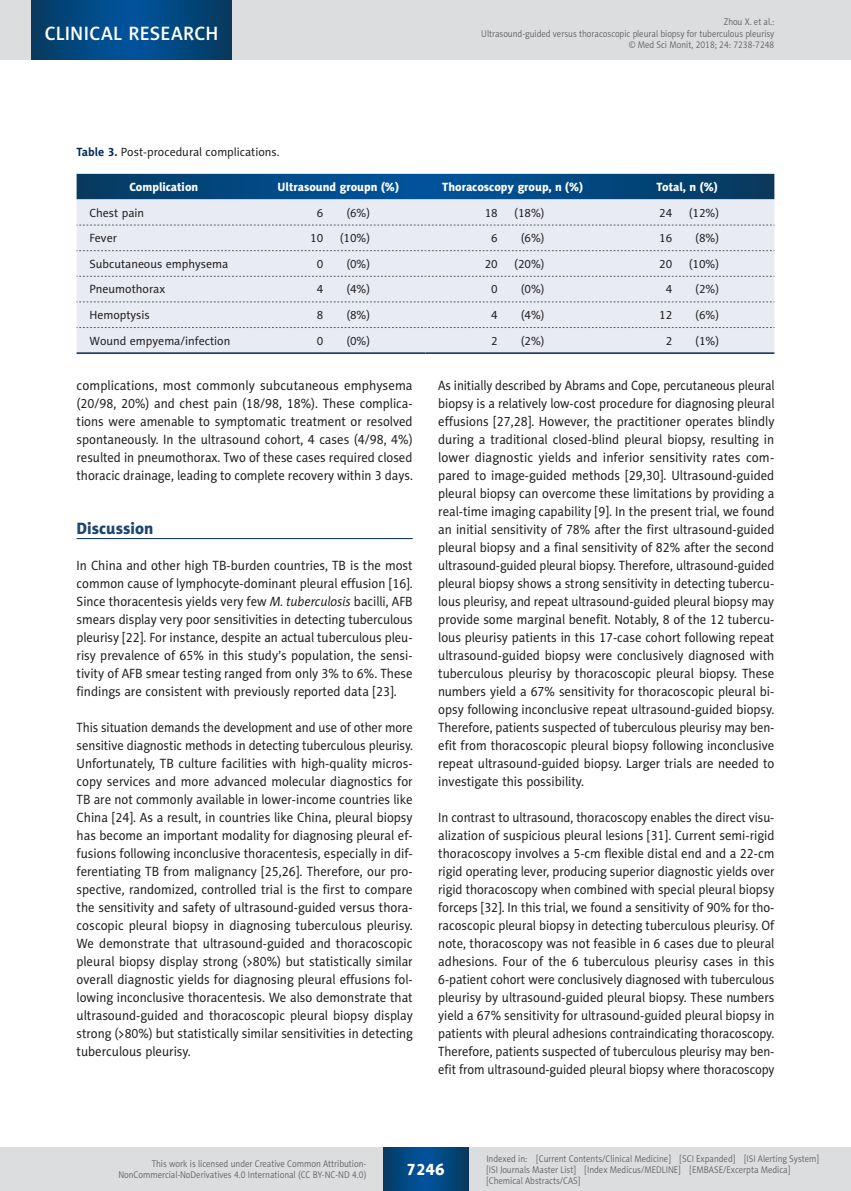
<style>
.page{position:relative;width:851px;height:1191px;background:#fff}
.page>*{position:absolute;margin:0;border:0;box-sizing:border-box;transform-origin:0 0}
.t1{font:19.5px "Naomi Sans EFN Medium";letter-spacing:.015em;color:#fff}
.MSM_Headline_1{font:16.5px "Naomi Sans EFN Heavy";color:#1a4574}
.t2{font:16.5px "Naomi Sans EFN Heavy";color:#fff}
.MSM_Body{font:13.5px/18px "Naomi Sans EFN";color:#231f20;text-align:justify;scale:.93 1}
.MSM_Body-2{font:13.5px/18px "Naomi Sans EFN";color:#231f20;text-align:justify;scale:.95 1}
.MSM_Body-3{font:13.5px/18px "Naomi Sans EFN";color:#231f20;text-align:justify;scale:.96 1}
.MSM_Tabela_zawartosc{font:12px "Naomi Sans EFN";color:#231f20}
.MSM_Tabela_Head{font:12px "Naomi Sans EFN Heavy";color:#fff}
.MSM_Tabela_tytul{font:12px "Naomi Sans EFN";color:#231f20}
.t3{font:9.75px/11.2px "Naomi Sans EFN Light";color:#57585a;text-align:right;scale:.9 1}
.s1{font-weight:700;color:#00295c}
.s2{font-style:italic}
</style>
<div class="page">
<hr style="left:77px;top:538px;width:335px;height:1px;background:#00295c">
<svg style="left:77px;top:174px;width:697px;height:25px;background:#02477e"></svg>
<div style="left:77px;top:199px;width:697px;height:153px;background:#e8ebf2"></div>
<svg style="left:77px;top:225px;width:697px;height:1px"></svg>
<svg style="left:77px;top:250px;width:697px;height:1px"></svg>
<svg style="left:77px;top:276px;width:697px;height:1px"></svg>
<svg style="left:77px;top:302px;width:697px;height:1px"></svg>
<svg style="left:77px;top:327px;width:697px;height:1px"></svg>
<hr style="left:77px;top:352px;width:174px;height:2px;background:#00295c">
<hr style="left:251px;top:352px;width:174px;height:2px;background:#00295c">
<hr style="left:425px;top:352px;width:175px;height:2px;background:#00295c">
<hr style="left:600px;top:352px;width:174px;height:2px;background:#00295c">
<div style="left:0;top:1148px;width:850px;height:43px;background:#dcdddf"></div>
<svg style="left:383px;top:1147px;width:85px;height:43px;background:#02477e"></svg>
<div style="left:0;top:0;width:850px;height:60px;background:#dcdddf"></div>
<hr style="left:850px;top:0;width:1px;height:60px;background:#dcdddf">
<svg style="left:32px;top:0;width:200px;height:60px;background:#02477e"></svg>
<h1 class="t1" style="left:45px;top:22px;width:175px">CLINICAL RESEARCH</h1>
<p class="MSM_Tabela_tytul" style="left:77px;top:145px;width:204px"><span class="s1">Table 3.</span> Post-procedural complications.</p>
<p class="t3" style="left:481px;top:16px;width:327px">Zhou X. et al.:<br>Ultrasound-guided versus thoracoscopic pleural biopsy for tuberculous pleurisy © Med Sci Monit, 2018; 24: 7238-7248</p>
<p class="MSM_Tabela_Head" style="left:129px;top:180px;width:70px">Complication</p>
<p class="MSM_Tabela_Head" style="left:277px;top:180px;width:123px">Ultrasound groupn (%)</p>
<p class="MSM_Tabela_Head" style="left:442px;top:180px;width:142px">Thoracoscopy group, n (%)</p>
<p class="MSM_Tabela_Head" style="left:656px;top:180px;width:63px">Total, n (%)</p>
<p class="MSM_Tabela_zawartosc" style="left:89px;top:206px;width:56px">Chest pain</p>
<p class="MSM_Tabela_zawartosc" style="left:317px;top:206px;width:8px">6</p>
<p class="MSM_Tabela_zawartosc" style="left:346px;top:206px;width:25px">(6%)</p>
<p class="MSM_Tabela_zawartosc" style="left:484px;top:206px;width:15px">18</p>
<p class="MSM_Tabela_zawartosc" style="left:514px;top:206px;width:32px">(18%)</p>
<p class="MSM_Tabela_zawartosc" style="left:659px;top:206px;width:15px">24</p>
<p class="MSM_Tabela_zawartosc" style="left:688px;top:206px;width:32px">(12%)</p>
<p class="MSM_Tabela_zawartosc" style="left:89px;top:231px;width:29px">Fever</p>
<p class="MSM_Tabela_zawartosc" style="left:310px;top:231px;width:15px">10</p>
<p class="MSM_Tabela_zawartosc" style="left:340px;top:231px;width:32px">(10%)</p>
<p class="MSM_Tabela_zawartosc" style="left:491px;top:231px;width:8px">6</p>
<p class="MSM_Tabela_zawartosc" style="left:520px;top:231px;width:25px">(6%)</p>
<p class="MSM_Tabela_zawartosc" style="left:659px;top:231px;width:15px">16</p>
<p class="MSM_Tabela_zawartosc" style="left:695px;top:231px;width:25px">(8%)</p>
<p class="MSM_Tabela_zawartosc" style="left:89px;top:257px;width:140px">Subcutaneous emphysema</p>
<p class="MSM_Tabela_zawartosc" style="left:317px;top:257px;width:8px">0</p>
<p class="MSM_Tabela_zawartosc" style="left:346px;top:257px;width:25px">(0%)</p>
<p class="MSM_Tabela_zawartosc" style="left:484px;top:257px;width:15px">20</p>
<p class="MSM_Tabela_zawartosc" style="left:514px;top:257px;width:32px">(20%)</p>
<p class="MSM_Tabela_zawartosc" style="left:659px;top:257px;width:15px">20</p>
<p class="MSM_Tabela_zawartosc" style="left:688px;top:257px;width:32px">(10%)</p>
<p class="MSM_Tabela_zawartosc" style="left:89px;top:282px;width:77px">Pneumothorax</p>
<p class="MSM_Tabela_zawartosc" style="left:317px;top:282px;width:8px">4</p>
<p class="MSM_Tabela_zawartosc" style="left:346px;top:282px;width:25px">(4%)</p>
<p class="MSM_Tabela_zawartosc" style="left:491px;top:282px;width:8px">0</p>
<p class="MSM_Tabela_zawartosc" style="left:520px;top:282px;width:25px">(0%)</p>
<p class="MSM_Tabela_zawartosc" style="left:665px;top:282px;width:8px">4</p>
<p class="MSM_Tabela_zawartosc" style="left:695px;top:282px;width:25px">(2%)</p>
<p class="MSM_Tabela_zawartosc" style="left:89px;top:308px;width:62px">Hemoptysis</p>
<p class="MSM_Tabela_zawartosc" style="left:317px;top:308px;width:8px">8</p>
<p class="MSM_Tabela_zawartosc" style="left:346px;top:308px;width:25px">(8%)</p>
<p class="MSM_Tabela_zawartosc" style="left:491px;top:308px;width:8px">4</p>
<p class="MSM_Tabela_zawartosc" style="left:520px;top:308px;width:25px">(4%)</p>
<p class="MSM_Tabela_zawartosc" style="left:659px;top:308px;width:15px">12</p>
<p class="MSM_Tabela_zawartosc" style="left:695px;top:308px;width:25px">(6%)</p>
<p class="MSM_Tabela_zawartosc" style="left:89px;top:334px;width:142px">Wound empyema/infection</p>
<p class="MSM_Tabela_zawartosc" style="left:317px;top:334px;width:8px">0</p>
<p class="MSM_Tabela_zawartosc" style="left:346px;top:334px;width:25px">(0%)</p>
<p class="MSM_Tabela_zawartosc" style="left:491px;top:334px;width:8px">2</p>
<p class="MSM_Tabela_zawartosc" style="left:520px;top:334px;width:25px">(2%)</p>
<p class="MSM_Tabela_zawartosc" style="left:665px;top:334px;width:8px">2</p>
<p class="MSM_Tabela_zawartosc" style="left:695px;top:334px;width:25px">(1%)</p>
<p class="MSM_Body-3" style="left:77px;top:376px;width:352px">complications, most commonly subcutaneous emphysema (20/98, 20%) and chest pain (18/98, 18%). These complica&shy;tions were amenable to symptomatic treatment or resolved spontaneously. In the ultrasound cohort, 4 cases (4/98, 4%) resulted in pneumothorax. Two of these cases required closed thoracic drainage, leading to complete recovery within 3 days.</p>
<p class="MSM_Headline_1" style="left:77px;top:518px;width:78px">Discussion</p>
<p class="MSM_Body-2" style="left:77px;top:556px;width:355px">In China and other high TB-burden countries, TB is the most common cause of lymphocyte-dominant pleural effusion [16].<br>Since thoracentesis yields very few <span class="s2">M. tuberculosis</span> bacilli, AFB smears display very poor sensitivities in detecting tuberculous pleurisy [22]. For instance, despite an actual tuberculous pleu&shy;risy prevalence of 65% in this study’s population, the sensi&shy;tivity of AFB smear testing ranged from only 3% to 6%. These findings are consistent with previously reported data [23].</p>
<p class="MSM_Body" style="left:77px;top:718px;width:363px">This situation demands the development and use of other more sensitive diagnostic methods in detecting tuberculous pleurisy.<br>Unfortunately, TB culture facilities with high-quality micros&shy;copy services and more advanced molecular diagnostics for TB are not commonly available in lower-income countries like China [24]. As a result, in countries like China, pleural biopsy has become an important modality for diagnosing pleural ef&shy;fusions following inconclusive thoracentesis, especially in dif&shy;ferentiating TB from malignancy [25,26]. Therefore, our pro&shy;spective, randomized, controlled trial is the first to compare the sensitivity and safety of ultrasound-guided versus thora&shy;coscopic pleural biopsy in diagnosing tuberculous pleurisy.<br>We demonstrate that ultrasound-guided and thoracoscopic pleural biopsy display strong (&gt;80%) but statistically similar overall diagnostic yields for diagnosing pleural effusions fol&shy;lowing inconclusive thoracentesis. We also demonstrate that ultrasound-guided and thoracoscopic pleural biopsy display strong (&gt;80%) but statistically similar sensitivities in detecting tuberculous pleurisy.</p>
<p class="MSM_Body" style="left:438px;top:376px;width:363px">As initially described by Abrams and Cope, percutaneous pleural biopsy is a relatively low-cost procedure for diagnosing pleural effusions [27,28]. However, the practitioner operates blindly during a traditional closed-blind pleural biopsy, resulting in lower diagnostic yields and inferior sensitivity rates com&shy;pared to image-guided methods [29,30]. Ultrasound-guided pleural biopsy can overcome these limitations by providing a real-time imaging capability [9]. In the present trial, we found an initial sensitivity of 78% after the first ultrasound-guided pleural biopsy and a final sensitivity of 82% after the second ultrasound-guided pleural biopsy. Therefore, ultrasound-guided pleural biopsy shows a strong sensitivity in detecting tubercu&shy;lous pleurisy, and repeat ultrasound-guided pleural biopsy may provide some marginal benefit. Notably, 8 of the 12 tubercu&shy;lous pleurisy patients in this 17-case cohort following repeat ultrasound-guided biopsy were conclusively diagnosed with tuberculous pleurisy by thoracoscopic pleural biopsy. These numbers yield a 67% sensitivity for thoracoscopic pleural bi&shy;opsy following inconclusive repeat ultrasound-guided biopsy.<br>Therefore, patients suspected of tuberculous pleurisy may ben&shy;efit from thoracoscopic pleural biopsy following inconclusive repeat ultrasound-guided biopsy. Larger trials are needed to investigate this possibility.</p>
<p class="MSM_Body" style="left:438px;top:808px;width:363px">In contrast to ultrasound, thoracoscopy enables the direct visu&shy;alization of suspicious pleural lesions [31]. Current semi-rigid thoracoscopy involves a 5-cm flexible distal end and a 22-cm rigid operating lever, producing superior diagnostic yields over rigid thoracoscopy when combined with special pleural biopsy forceps [32]. In this trial, we found a sensitivity of 90% for tho&shy;racoscopic pleural biopsy in detecting tuberculous pleurisy. Of note, thoracoscopy was not feasible in 6 cases due to pleural adhesions. Four of the 6 tuberculous pleurisy cases in this 6-patient cohort were conclusively diagnosed with tuberculous pleurisy by ultrasound-guided pleural biopsy. These numbers yield a 67% sensitivity for ultrasound-guided pleural biopsy in patients with pleural adhesions contraindicating thoracoscopy.<br>Therefore, patients suspected of tuberculous pleurisy may ben&shy;efit from ultrasound-guided pleural biopsy where thoracoscopy</p>
<p class="t3" style="left:118px;top:1158px;width:277px">This work is licensed under Creative Common Attribution-<br>NonCommercial-NoDerivatives 4.0 International (CC BY-NC-ND 4.0)</p>
<p class="t2" style="left:406px;top:1159px;width:40px">7246</p>
<p class="t3" style="left:486px;top:1152px;width:371px;text-align:left">Indexed in: [Current Contents/Clinical Medicine] [SCI Expanded] [ISI Alerting System] [ISI Journals Master List] [Index Medicus/MEDLINE] [EMBASE/Excerpta Medica] [Chemical Abstracts/CAS]</p>
</div>
